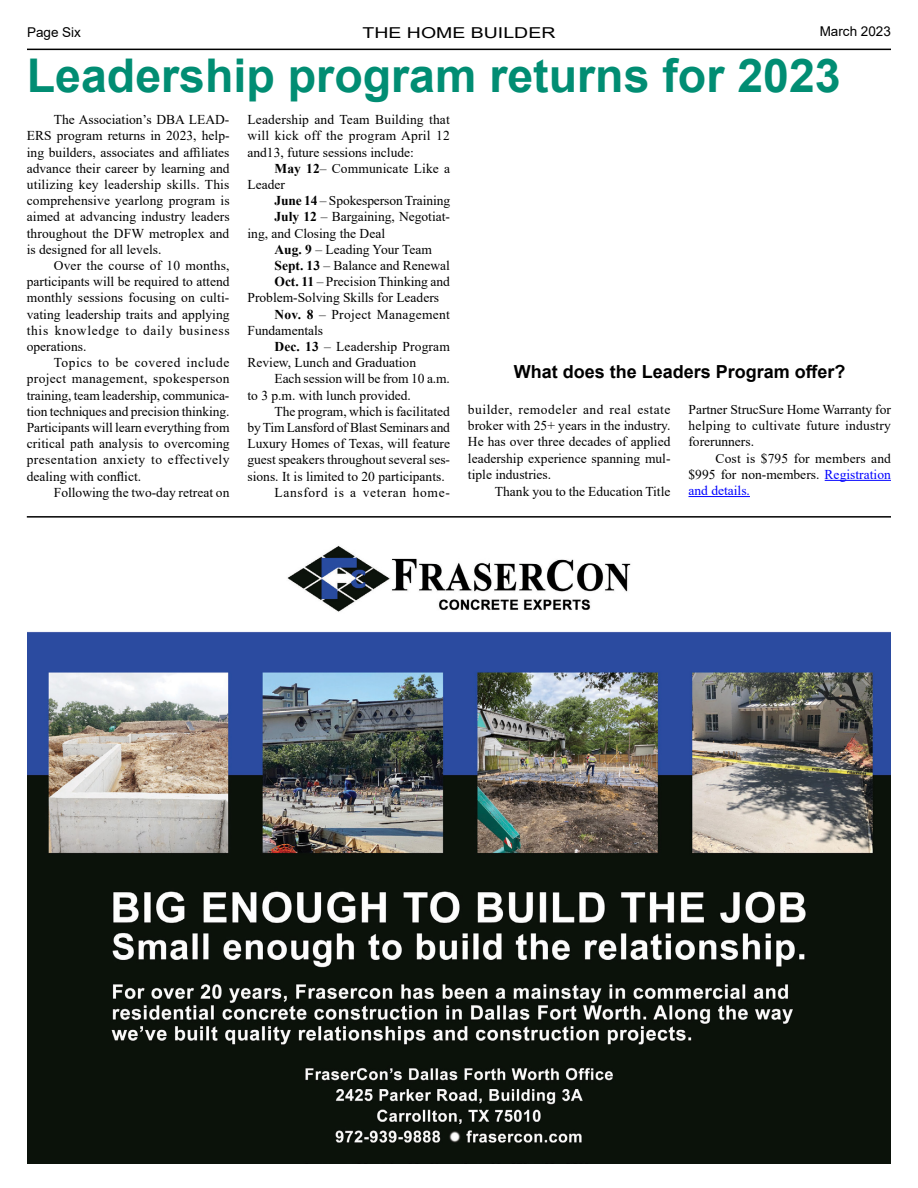
<style>
.page{position:relative;width:918px;height:1188px;background:#fff}
.page>*{position:absolute;margin:0;border:0;box-sizing:border-box;transform-origin:0 0}
.t1{font:700 46.5px "Arial";color:#018d73}
.t2{font:700 18px "Arial";color:#000}
.t3{font:15px "Arial";color:#000;scale:1.3 1}
.t4{font:13.5px/16.2px "Times New Roman";color:#000;text-align:justify}
.t5{font:13.5px "Times New Roman";letter-spacing:.02em;color:#000}
.t6{font:13.5px "Times New Roman";letter-spacing:.05em;color:#000}
.t7{font:13.5px "Arial";color:#000}
.s1{font-weight:700}
.s2{color:#00f}
</style>
<div class="page">
<hr style="left:27px;top:49px;width:864px;height:1px;background:#000">
<hr style="left:27px;top:516px;width:864px;height:2px;background:#000">
<img style="left:27px;top:545px;width:863px;height:619px">
<hr style="left:825px;top:480px;width:66px;height:1px;background:#00f">
<hr style="left:688px;top:496px;width:62px;height:1px;background:#00f">
<p class="t7" style="left:27px;top:23px;width:56px">Page Six</p>
<p class="t3" style="left:363px;top:22px;width:150px">THE HOME BUILDER</p>
<p class="t7" style="left:820px;top:22px;width:73px">March 2023</p>
<h1 class="t1" style="left:27px;top:43px;width:815px">Leadership program returns for 2023</h1>
<p class="t4" style="left:27px;top:111px;width:204px;text-indent:27px">The Association’s DBA LEAD-ERS program returns in 2023, help&shy;ing builders, associates and affiliates advance their career by learning and utilizing key leadership skills. This comprehensive yearlong program is aimed at advancing industry leaders throughout the DFW metroplex and is designed for all levels.</p>
<p class="t4" style="left:27px;top:257px;width:204px;text-indent:27px">Over the course of 10 months, participants will be required to attend monthly sessions focusing on culti&shy;vating leadership traits and applying this knowledge to daily business operations.</p>
<p class="t4" style="left:27px;top:354px;width:204px;text-indent:27px">Topics to be covered include project management, spokesperson training, team leadership, communica&shy;tion techniques and precision thinking.<br>Participants will learn everything from critical path analysis to overcoming presentation anxiety to effectively dealing with conflict.</p>
<p class="t4" style="left:54px;top:484px;width:177px">Following the two-day retreat on</p>
<p class="t4" style="left:248px;top:111px;width:204px">Leadership and Team Building that will kick off the program April 12 and13, future sessions include:</p>
<p class="t4" style="left:248px;top:160px;width:204px;text-indent:27px"><span class="s1">May 12</span>– Communicate Like a<br>Leader</p>
<p class="t4" style="left:275px;top:192px;width:177px"><span class="s1">June 14</span> – Spokesperson Training</p>
<p class="t4" style="left:275px;top:208px;width:177px"><span class="s1">July 12</span> – Bargaining, Negotiat-</p>
<p class="t4" style="left:248px;top:225px;width:139px">ing, and Closing the Deal</p>
<p class="t4" style="left:275px;top:241px;width:159px"><span class="s1">Aug. 9</span> – Leading Your Team</p>
<p class="t4" style="left:275px;top:257px;width:177px"><span class="s1">Sept. 13</span> – Balance and Renewal</p>
<p class="t4" style="left:275px;top:273px;width:177px"><span class="s1">Oct. 11</span> – Precision Thinking and</p>
<p class="t4" style="left:248px;top:289px;width:193px">Problem-Solving Skills for Leaders</p>
<p class="t5" style="left:275px;top:305px;width:177px"><span class="s1">Nov. 8</span> – Project Management</p>
<p class="t4" style="left:248px;top:322px;width:77px">Fundamentals</p>
<p class="t4" style="left:275px;top:338px;width:177px"><span class="s1">Dec. 13</span> – Leadership Program</p>
<p class="t4" style="left:248px;top:354px;width:170px">Review, Lunch and Graduation</p>
<p class="t4" style="left:275px;top:370px;width:177px">Each session will be from 10 a.m.</p>
<p class="t4" style="left:248px;top:387px;width:165px">to 3 p.m. with lunch provided.</p>
<p class="t4" style="left:275px;top:403px;width:177px">The program, which is facilitated</p>
<p class="t4" style="left:248px;top:419px;width:204px">by Tim Lansford of Blast Seminars and</p>
<p class="t4" style="left:248px;top:435px;width:204px">Luxury Homes of Texas, will feature</p>
<p class="t4" style="left:248px;top:451px;width:204px">guest speakers throughout several ses-</p>
<p class="t4" style="left:248px;top:468px;width:199px">sions. It is limited to 20 participants.</p>
<p class="t6" style="left:275px;top:483px;width:177px">Lansford is a veteran home-</p>
<h2 class="t2" style="left:514px;top:359px;width:333px">What does the Leaders Program offer?</h2>
<p class="t4" style="left:468px;top:401px;width:204px">builder, remodeler and real estate broker with 25+ years in the industry.<br>He has over three decades of applied leadership experience spanning mul&shy;tiple industries.</p>
<p class="t4" style="left:495px;top:483px;width:177px">Thank you to the Education Title</p>
<p class="t4" style="left:688px;top:401px;width:204px">Partner StrucSure Home Warranty for helping to cultivate future industry forerunners.</p>
<p class="t4" style="left:688px;top:450px;width:204px;text-indent:27px">Cost is $795 for members and $995 for non-members. <span class="s2">Registration and details.</span></p>
</div>
